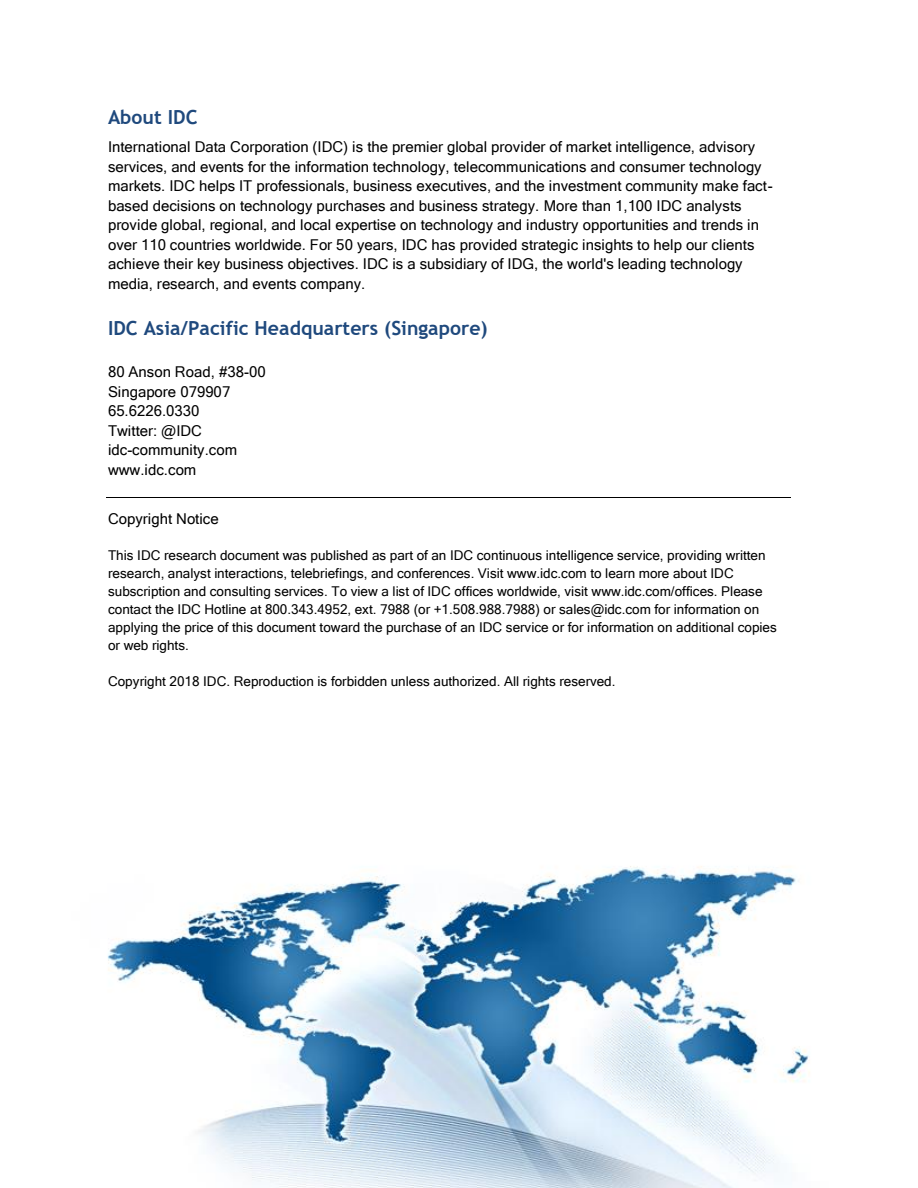
<style>
.page{position:relative;width:918px;height:1188px;background:#fff}
.page>*{position:absolute;margin:0;border:0;box-sizing:border-box;transform-origin:0 0}
.t1{font:700 19.5px "Trebuchet MS";color:#1f497d}
.t2{font:15px/19.5px "Microsoft Sans Serif";color:#000}
.t3{font:13.5px/18px "Microsoft Sans Serif";color:#000}
</style>
<div class="page">
<img style="left:107px;top:866px;width:703px;height:322px">
<hr style="left:106px;top:497px;width:685px;height:1px;background:#000">
<p class="t1" style="left:108px;top:105px;width:91px">About IDC</p>
<p class="t2" style="left:108px;top:137px;width:666px">International Data Corporation (IDC) is the premier global provider of market intelligence, advisory services, and events for the information technology, telecommunications and consumer technology markets. IDC helps IT professionals, business executives, and the investment community make fact&shy;based decisions on technology purchases and business strategy. More than 1,100 IDC analysts provide global, regional, and local expertise on technology and industry opportunities and trends in over 110 countries worldwide. For 50 years, IDC has provided strategic insights to help our clients achieve their key business objectives. IDC is a subsidiary of IDG, the world's leading technology media, research, and events company.</p>
<p class="t1" style="left:108px;top:316px;width:381px">IDC Asia/Pacific Headquarters (Singapore)</p>
<p class="t2" style="left:108px;top:362px;width:159px">80 Anson Road, #38-00<br>Singapore 079907<br>65.6226.0330<br>Twitter: @IDC idc-community.com www.idc.com</p>
<p class="t2" style="left:108px;top:508px;width:112px">Copyright Notice</p>
<p class="t3" style="left:108px;top:546px;width:670px">This IDC research document was published as part of an IDC continuous intelligence service, providing written research, analyst interactions, telebriefings, and conferences. Visit www.idc.com to learn more about IDC subscription and consulting services. To view a list of IDC offices worldwide, visit www.idc.com/offices. Please contact the IDC Hotline at 800.343.4952, ext. 7988 (or +1.508.988.7988) or sales@idc.com for information on applying the price of this document toward the purchase of an IDC service or for information on additional copies or web rights.</p>
<p class="t3" style="left:108px;top:672px;width:509px">Copyright 2018 IDC. Reproduction is forbidden unless authorized. All rights reserved.</p>
</div>
